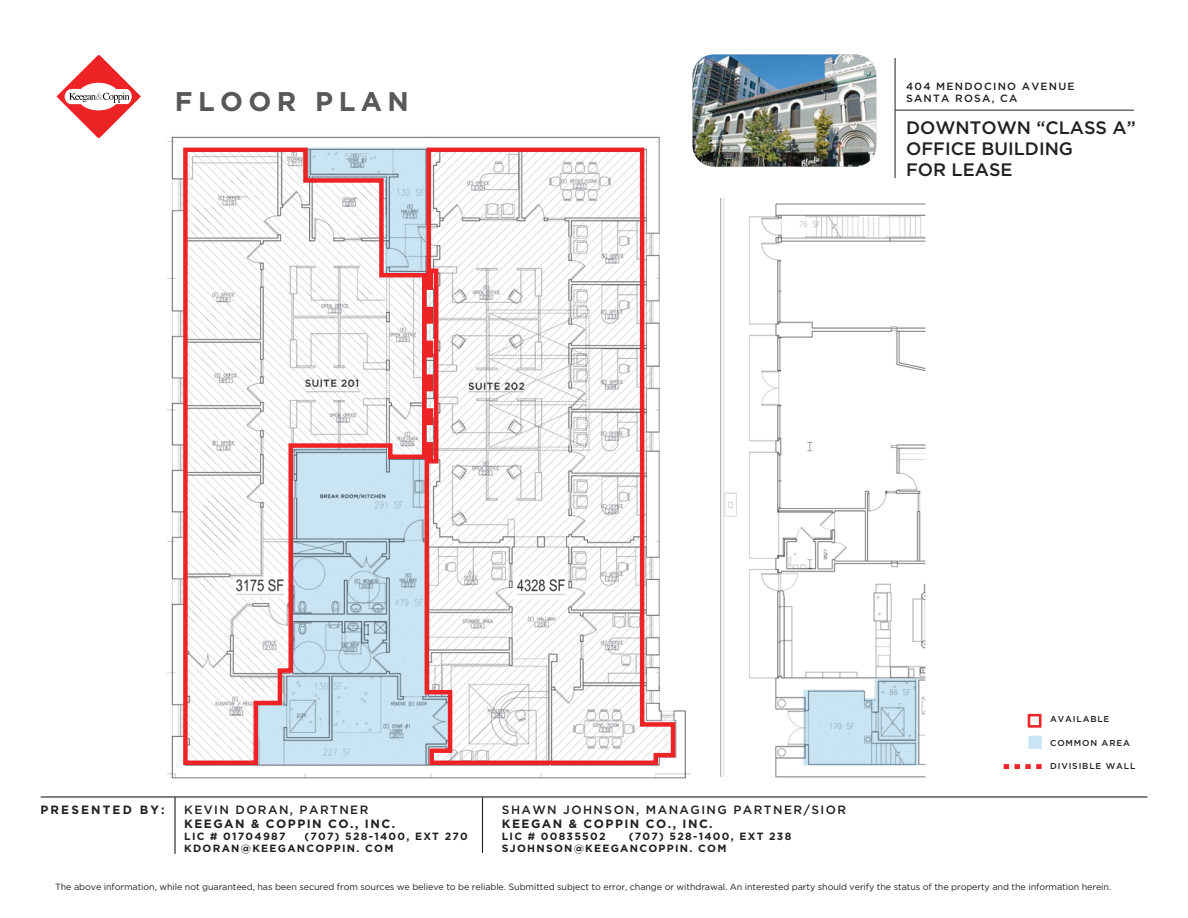
<style>
.page{position:relative;width:1188px;height:918px;background:#fff}
.page>*{position:absolute;margin:0;border:0;box-sizing:border-box;transform-origin:0 0}
.page_title{font:700 27px "Gotham";letter-spacing:.2em;color:#57585a}
.t1{font:500 18px/21px "Gotham";color:#231f20}
.t2{font:500 12px "Gotham";letter-spacing:.12em;color:#231f20}
.t3{font:700 12px "Gotham";letter-spacing:.12em;color:#231f20}
.t4{font:700 12px "Gotham";letter-spacing:.18em;color:#231f20}
.t5{font:700 10.5px/12px "Gotham";letter-spacing:.12em;color:#231f20}
.t6{font:500 10.5px/12.6px "Gotham";letter-spacing:.12em;color:#231f20}
.t7{font:9px "Gotham";letter-spacing:-.01em;color:#231f20}
._10_26_Goth_Med_List_Bold{font:500 8.7px "Gotham";letter-spacing:.1em;color:#231f20}
</style>
<div class="page">
<hr style="left:895px;top:110px;width:239px;height:1px;background:#231f20">
<hr style="left:895px;top:58px;width:1px;height:120px;background:#231f20">
<img style="left:693px;top:55px;width:183px;height:112px">
<svg style="left:57px;top:55px;width:84px;height:83px"></svg>
<hr style="left:482px;top:798px;width:1px;height:54px;background:#231f20">
<hr style="left:41px;top:796px;width:1106px;height:2px;background:#231f20">
<hr style="left:174px;top:798px;width:2px;height:56px;background:#231f20">
<img style="left:720px;top:199px;width:206px;height:579px">
<svg style="left:803px;top:679px;width:115px;height:87px;background:#c5ddea"></svg>
<div style="left:1028px;top:714px;width:13px;height:14px;border:3px solid #ee2326"></div>
<div style="left:1029px;top:736px;width:13px;height:13px;background:#c9e5f3;border:1px solid #c9e5f3"></div>
<svg style="left:1004px;top:764px;width:38px;height:5px"></svg>
<img style="left:168px;top:136px;width:523px;height:643px">
<svg style="left:181px;top:145px;width:241px;height:622px"></svg>
<svg style="left:422px;top:145px;width:256px;height:622px"></svg>
<p class="page_title" style="left:175px;top:86px;width:235px">FLOOR PLAN</p>
<p class="t6" style="left:906px;top:79px;width:170px">404 MENDOCINO AVENUE<br>SANTA ROSA, CA</p>
<h2 class="t1" style="left:906px;top:117px;width:231px">DOWNTOWN “CLASS A”<br>OFFICE BUILDING<br>FOR LEASE</h2>
<h3 class="t4" style="left:40px;top:803px;width:126px">PRESENTED BY:</h3>
<h3 class="t2" style="left:184px;top:803px;width:186px">KEVIN DORAN, PARTNER</h3>
<h3 class="t3" style="left:184px;top:816px;width:212px">KEEGAN &amp; COPPIN CO., INC.</h3>
<p class="t5" style="left:184px;top:830px;width:103px">LIC # 01704987</p>
<p class="t5" style="left:184px;top:830px;width:285px;text-indent:120px">(707) 528-1400, EXT 270<br>KDORAN@KEEGANCOPPIN. COM</p>
<h3 class="t2" style="left:502px;top:803px;width:346px">SHAWN JOHNSON, MANAGING PARTNER/SIOR</h3>
<h3 class="t3" style="left:502px;top:816px;width:212px">KEEGAN &amp; COPPIN CO., INC.</h3>
<p class="t5" style="left:502px;top:830px;width:105px">LIC # 00835502</p>
<p class="t5" style="left:502px;top:830px;width:291px;text-indent:127px">(707) 528-1400, EXT 238<br>SJOHNSON@KEEGANCOPPIN. COM</p>
<p class="_10_26_Goth_Med_List_Bold" style="left:1050px;top:714px;width:61px">AVAILABLE</p>
<p class="_10_26_Goth_Med_List_Bold" style="left:1050px;top:738px;width:81px">COMMON AREA</p>
<p class="_10_26_Goth_Med_List_Bold" style="left:1050px;top:761px;width:87px">DIVISIBLE WALL</p>
<p class="t7" style="left:55px;top:882px;width:1058px">The above information, while not guaranteed, has been secured from sources we believe to be reliable. Submitted subject to error, change or withdrawal. An interested party should verify the status of the property and the information herein.</p>
</div>
